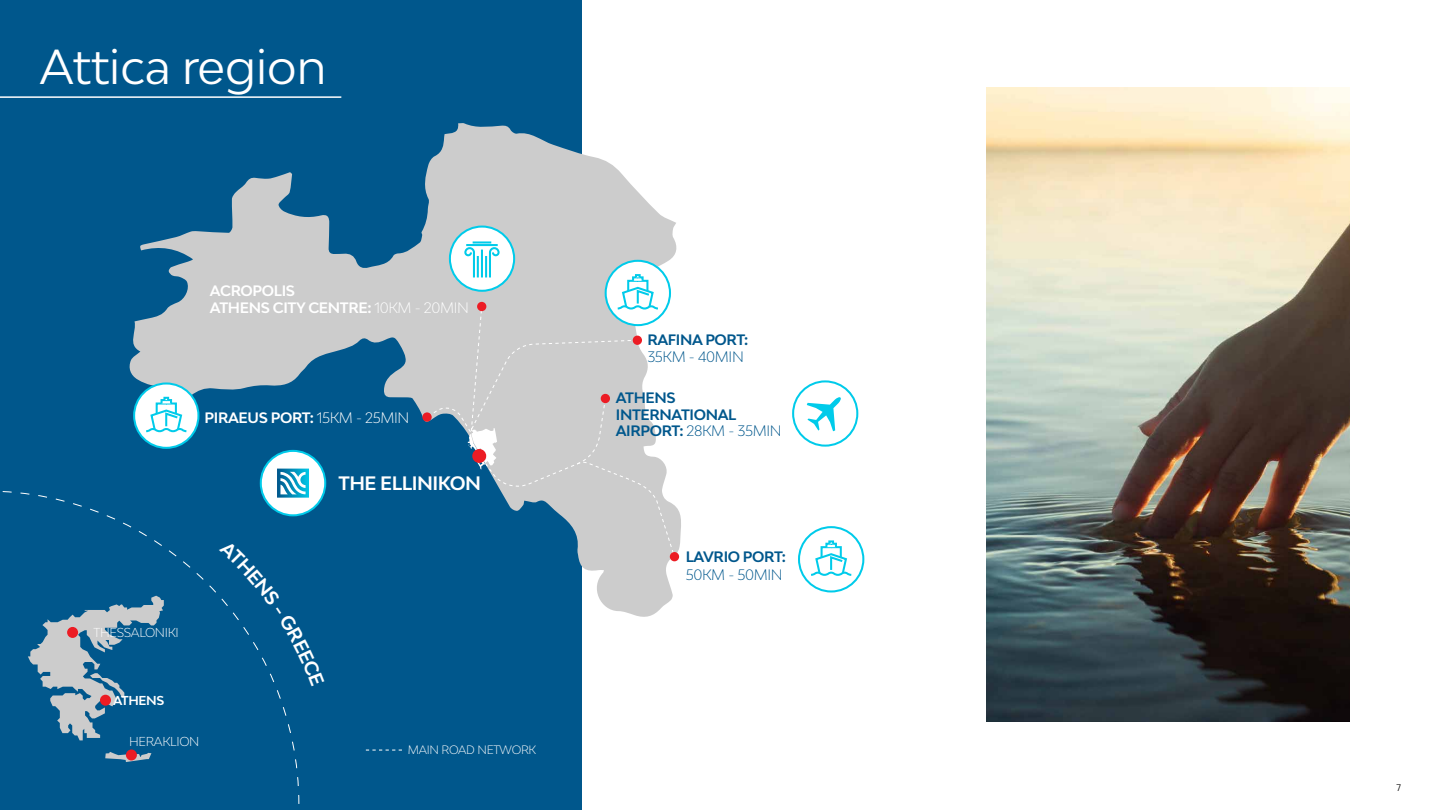
<style>
.page{position:relative;width:1440px;height:810px;background:#fff}
.page>*{position:absolute;margin:0;border:0;box-sizing:border-box;transform-origin:0 0}
.t1{font:46.5px "Bw Ellinikon";color:#fff}
.t2{font:700 18.38px "Bw Ellinikon";letter-spacing:-.025em;color:#fff}
.t3{font:700 14.33px/16.4px "Bw Ellinikon";letter-spacing:-.025em;color:#00578c}
.t4{font:700 14.33px/16.4px "Bw Ellinikon";letter-spacing:-.025em;color:#fff}
.t5{font:300 14.33px "Bw Ellinikon";letter-spacing:-.025em;color:#00578c}
.t6{font:300 12.23px "Bw Ellinikon";letter-spacing:-.025em;color:#fff}
.t7{font:700 12.23px "Bw Ellinikon";letter-spacing:-.025em;color:#fff}
.t8{font:300 11.48px "Bw Ellinikon";letter-spacing:-.025em;color:#fff}
.t9{font:9px "Bw Ellinikon";color:#000}
.s1{font-weight:300}
</style>
<div class="page">
<div style="left:0;top:0;width:581px;height:809px;background:#00578c"></div>
<svg style="left:366px;top:750px;width:36px;height:1px"></svg>
<svg style="left:129px;top:123px;width:552px;height:496px"></svg>
<div style="left:792px;top:380px;width:66px;height:67px;border:2px solid #00cbea;border-radius:50%"></div>
<svg style="left:807px;top:397px;width:34px;height:34px"></svg>
<div style="left:134px;top:383px;width:64px;height:65px;background:#fff;border-radius:50%"></div>
<div style="left:133px;top:382px;width:66px;height:67px;border:2px solid #00cbea;border-radius:50%"></div>
<svg style="left:146px;top:397px;width:41px;height:36px"></svg>
<div style="left:450px;top:227px;width:64px;height:64px;background:#fff;border-radius:50%"></div>
<hr style="left:466px;top:244px;width:32px;height:2px;background:#00cbea">
<hr style="left:473px;top:241px;width:18px;height:3px;background:#00cbea">
<svg style="left:422px;top:412px;width:10px;height:10px"></svg>
<div style="left:670px;top:552px;width:9px;height:9px;background:#ec1c24;border-radius:50%"></div>
<svg style="left:2px;top:490px;width:298px;height:314px"></svg>
<svg style="left:28px;top:596px;width:136px;height:144px"></svg>
<svg style="left:105px;top:752px;width:46px;height:10px"></svg>
<div style="left:100px;top:695px;width:11px;height:11px;background:#ec1c24;border-radius:50%"></div>
<div style="left:67px;top:627px;width:11px;height:11px;background:#ec1c24;border-radius:50%"></div>
<div style="left:126px;top:750px;width:11px;height:10px;background:#ec1c24;border-radius:50%"></div>
<div style="left:261px;top:451px;width:64px;height:64px;background:#fff;border-radius:50%"></div>
<div style="left:260px;top:450px;width:66px;height:66px;border:2px solid #00cbea;border-radius:50%"></div>
<svg style="left:277px;top:469px;width:32px;height:29px"></svg>
<svg style="left:427px;top:246px;width:247px;height:309px"></svg>
<div style="left:798px;top:526px;width:66px;height:67px;border:2px solid #00cbea;border-radius:50%"></div>
<svg style="left:811px;top:540px;width:41px;height:36px"></svg>
<img style="left:987px;top:87px;width:363px;height:635px">
<hr style="left:0;top:96px;width:341px;height:2px;background:#fff">
<svg style="left:219px;top:540px;width:105px;height:146px"></svg>
<h1 class="t1" style="left:40px;top:37px;width:288px">Attica region</h1>
<p class="t4" style="left:210px;top:283px;width:261px">ACROPOLIS<br>ATHENS CITY CENTRE: <span class="s1">10KM - 20MIN</span></p>
<p class="t4" style="left:205px;top:409px;width:206px">PIRAEUS PORT: <span class="s1">15KM - 25MIN</span></p>
<p class="t6" style="left:93px;top:625px;width:87px">THESSALONIKI</p>
<p class="t7" style="left:113px;top:692px;width:53px">ATHENS</p>
<p class="t6" style="left:129px;top:734px;width:72px">HERAKLION</p>
<p class="t2" style="left:338px;top:471px;width:144px">THE ELLINIKON</p>
<p class="t8" style="left:408px;top:742px;width:130px">MAIN ROAD NETWORK</p>
<p class="t3" style="left:647px;top:331px;width:103px">RAFINA PORT:</p>
<p class="t5" style="left:647px;top:347px;width:98px">35KM - 40MIN</p>
<p class="t3" style="left:616px;top:389px;width:167px">ATHENS<br>INTERNATIONAL<br>AIRPORT: <span class="s1">28KM - 35MIN</span></p>
<p class="t3" style="left:686px;top:548px;width:102px">LAVRIO PORT:</p>
<p class="t5" style="left:686px;top:565px;width:99px">50KM - 50MIN</p>
<p class="t9" style="left:1396px;top:782px;width:6px">7</p>
</div>
